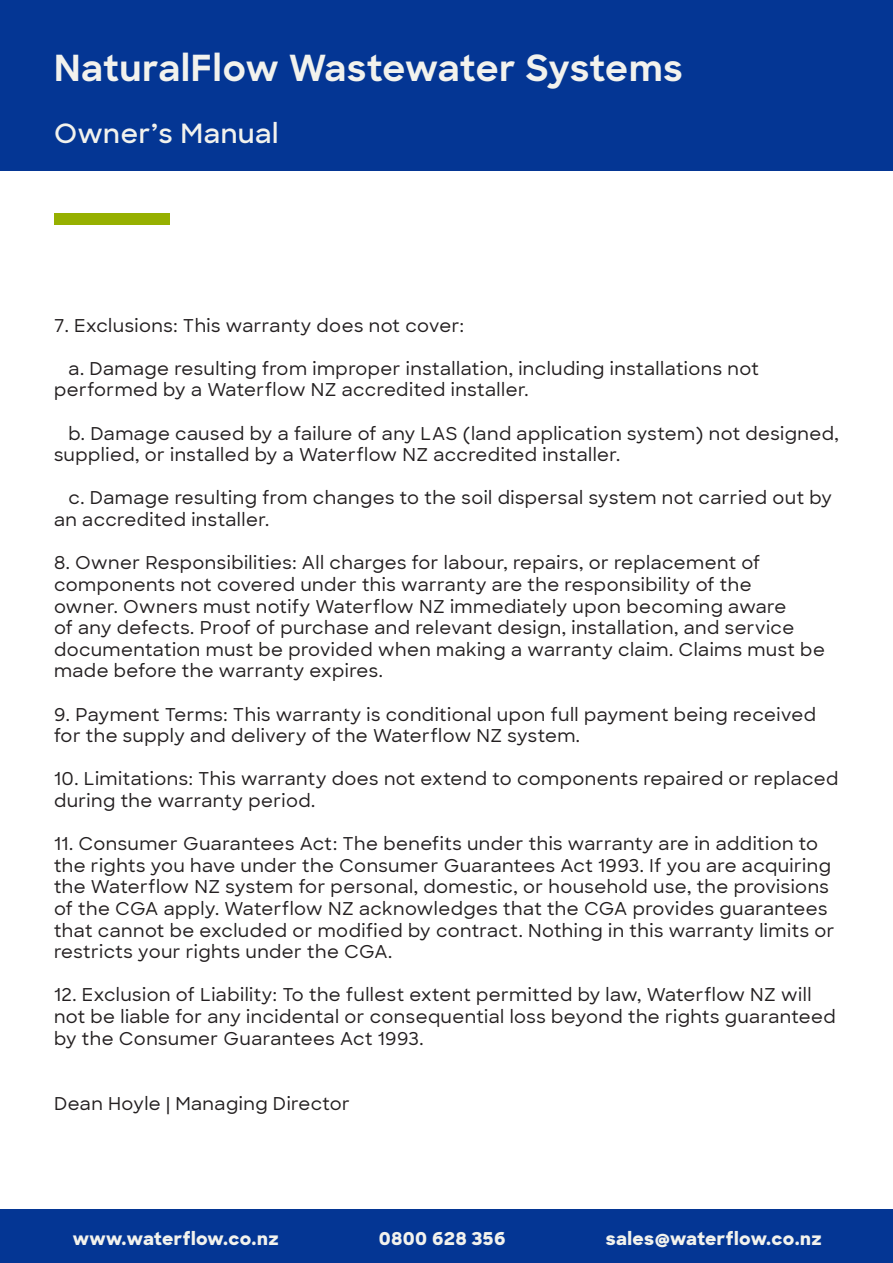
<style>
.page{position:relative;width:893px;height:1263px;background:#fff}
.page>*{position:absolute;margin:0;border:0;box-sizing:border-box;transform-origin:0 0}
.t1{font:700 36px "Sharp Sans";letter-spacing:.01em;color:#f2f2ed}
.t2{font:600 27px "Sharp Sans";letter-spacing:.025em;color:#f2f2ed}
.Home_Guide_Body_text{font:500 18px/21.6px "Sharp Sans";letter-spacing:.025em;color:#231f20}
.t3{font:800 18px "Sharp Sans";letter-spacing:.025em;color:#f2f2ed}
</style>
<div class="page">
<div style="left:1px;top:0;width:892px;height:170px;background:#043694"></div>
<div style="left:1px;top:1210px;width:892px;height:53px;background:#043694"></div>
<div style="left:54px;top:214px;width:116px;height:11px;background:#96b000"></div>
<h1 class="t1" style="left:54px;top:41px;width:630px">NaturalFlow Wastewater Systems</h1>
<h2 class="t2" style="left:54px;top:113px;width:226px">Owner’s Manual</h2>
<p class="Home_Guide_Body_text" style="left:54px;top:314px;width:411px">7. Exclusions: This warranty does not cover:</p>
<p class="Home_Guide_Body_text" style="left:54px;top:357px;width:706px;text-indent:15px">a. Damage resulting from improper installation, including installations not performed by a Waterflow NZ accredited installer.</p>
<p class="Home_Guide_Body_text" style="left:54px;top:422px;width:786px;text-indent:15px">b. Damage caused by a failure of any LAS (land application system) not designed, supplied, or installed by a Waterflow NZ accredited installer.</p>
<p class="Home_Guide_Body_text" style="left:54px;top:486px;width:779px;text-indent:15px">c. Damage resulting from changes to the soil dispersal system not carried out by an accredited installer.</p>
<p class="Home_Guide_Body_text" style="left:54px;top:551px;width:772px">8. Owner Responsibilities: All charges for labour, repairs, or replacement of components not covered under this warranty are the responsibility of the<br>owner. Owners must notify Waterflow NZ immediately upon becoming aware<br>of any defects. Proof of purchase and relevant design, installation, and service documentation must be provided when making a warranty claim. Claims must be made before the warranty expires.</p>
<p class="Home_Guide_Body_text" style="left:54px;top:702px;width:764px">9. Payment Terms: This warranty is conditional upon full payment being received for the supply and delivery of the Waterflow NZ system.</p>
<p class="Home_Guide_Body_text" style="left:54px;top:767px;width:786px">10. Limitations: This warranty does not extend to components repaired or replaced during the warranty period.</p>
<p class="Home_Guide_Body_text" style="left:54px;top:832px;width:782px">11. Consumer Guarantees Act: The benefits under this warranty are in addition to the rights you have under the Consumer Guarantees Act 1993. If you are acquiring the Waterflow NZ system for personal, domestic, or household use, the provisions of the CGA apply. Waterflow NZ acknowledges that the CGA provides guarantees that cannot be excluded or modified by contract. Nothing in this warranty limits or restricts your rights under the CGA.</p>
<p class="Home_Guide_Body_text" style="left:54px;top:983px;width:783px">12. Exclusion of Liability: To the fullest extent permitted by law, Waterflow NZ will not be liable for any incidental or consequential loss beyond the rights guaranteed by the Consumer Guarantees Act 1993.</p>
<p class="Home_Guide_Body_text" style="left:54px;top:1092px;width:297px">Dean Hoyle | Managing Director</p>
<p class="t3" style="left:73px;top:1225px;width:207px">www.waterflow.co.nz</p>
<p class="t3" style="left:379px;top:1225px;width:128px">0800 628 356</p>
<p class="t3" style="left:606px;top:1225px;width:217px">sales@waterflow.co.nz</p>
</div>
